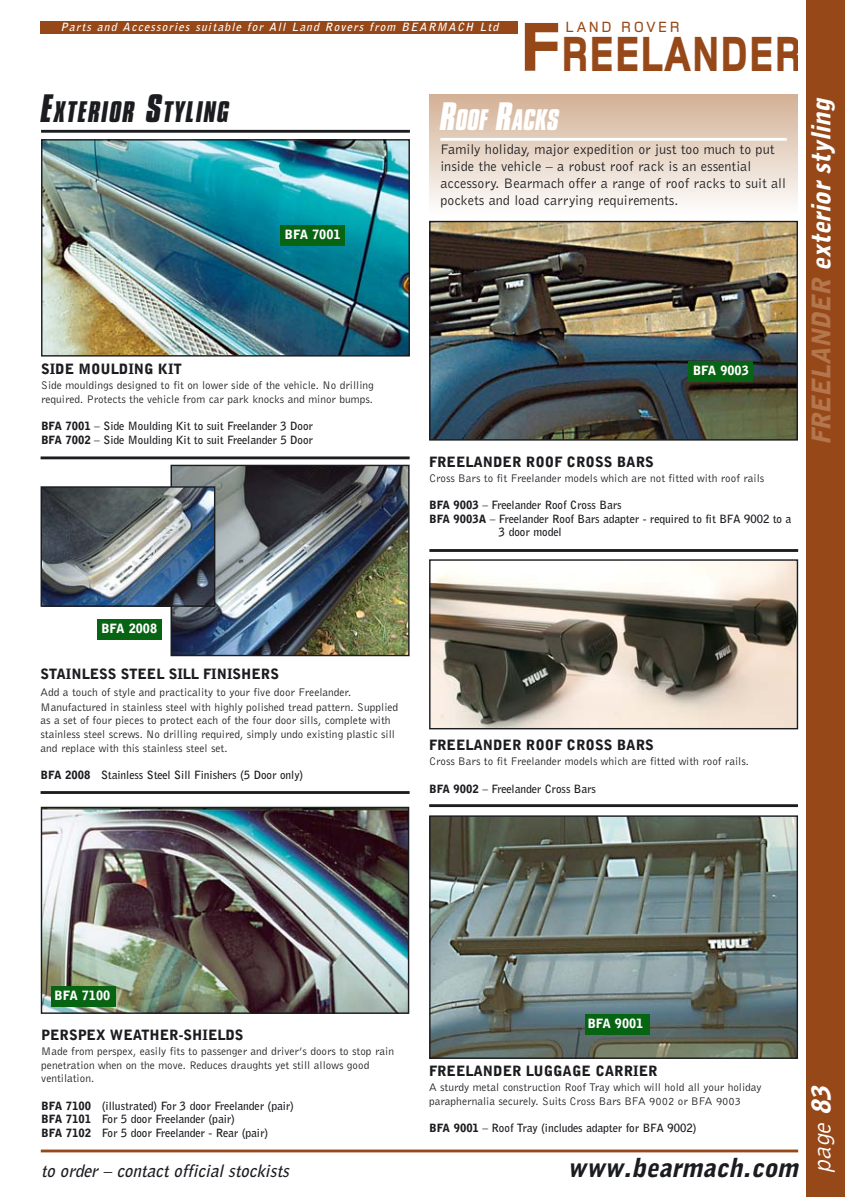
<style>
.page{position:relative;width:845px;height:1197px;background:#fff}
.page>*{position:absolute;margin:0;border:0;box-sizing:border-box;transform-origin:0 0}
.t1{font:800 51.2px "Foundry Monoline";letter-spacing:.025em;color:#964819;scale:.8 1}
.t2{font:italic 900 25.6px "Bell Gothic BT";color:#fff}
.t3{font:italic 900 25.6px "Bell Gothic BT";color:#1b1c20}
.t4{font:italic 700 25.6px "Compacta BT";letter-spacing:.06em;color:#1b1c20}
.t5{font:italic 700 25.6px "Compacta BT";color:#fff}
.t6{font:italic 25.6px "Bell Gothic BT";color:#fff}
.t7{font:italic 700 17px "Bell Gothic BT";color:#1b1c20}
.t8{font:500 15.4px "Foundry Monoline";letter-spacing:.17em;color:#964819}
.t9{font:14.2px/17px "Bell Gothic BT";color:#1b1c20}
.t10{font:900 14.2px "Bell Gothic BT";color:#1b1c20}
.t11{font:900 12.8px "Bell Gothic BT";color:#fff}
.t12{font:11.4px/13.6px "Bell Gothic BT";color:#1b1c20}
.t13{font:700 11.4px/13.6px "Bell Gothic BT";color:#1b1c20}
.t14{font:italic 700 11.4px "Bell Gothic BT";letter-spacing:.11em;color:#fff}
.s1{font-size:71.6px}
.s2{font-size:34px}
.s3{font-weight:900}
.s4{color:#b4764d}
</style>
<div class="page">
<img style="left:40px;top:0;width:804px;height:1197px">
<p class="t14" style="left:60px;top:23px;width:439px">Parts and Accessories suitable for All Land Rovers from BEARMACH Ltd</p>
<h3 class="t8" style="left:565px;top:21px;width:116px">LAND ROVER</h3>
<h1 class="t1" style="left:519px;top:35px;width:354px"><span class="s1">F</span>REELANDER</h1>
<h2 class="t4" style="left:41px;top:101px;width:190px"><span class="s2">E</span>XTERIOR <span class="s2">S</span>TYLING</h2>
<p class="t11" style="left:284px;top:230px;width:57px">BFA 7001</p>
<p class="t10" style="left:41px;top:364px;width:142px">SIDE MOULDING KIT</p>
<p class="t12" style="left:41px;top:379px;width:334px">Side mouldings designed to fit on lower side of the vehicle. No drilling required. Protects the vehicle from car park knocks and minor bumps.</p>
<p class="t13" style="left:41px;top:420px;width:273px"><span class="s3">BFA 7001</span> – Side Moulding Kit to suit Freelander 3 Door<br><span class="s3">BFA 7002</span> – Side Moulding Kit to suit Freelander 5 Door</p>
<h2 class="t5" style="left:440px;top:109px;width:120px"><span class="s2">R</span>OOF <span class="s2">R</span>ACKS</h2>
<p class="t9" style="left:440px;top:141px;width:347px">Family holiday, major expedition or just too much to put inside the vehicle – a robust roof rack is an essential accessory. Bearmach offer a range of roof racks to suit all pockets and load carrying requirements.</p>
<p class="t11" style="left:692px;top:365px;width:57px">BFA 9003</p>
<p class="t10" style="left:429px;top:456px;width:226px">FREELANDER ROOF CROSS BARS</p>
<p class="t12" style="left:429px;top:472px;width:336px">Cross Bars to fit Freelander models which are not fitted with roof rails</p>
<p class="t13" style="left:429px;top:499px;width:194px"><span class="s3">BFA 9003</span> – Freelander Roof Cross Bars</p>
<p class="t13" style="left:429px;top:513px;width:363px"><span class="s3">BFA 9003A</span> – Freelander Roof Bars adapter - required to fit BFA 9002 to a</p>
<p class="t13" style="left:498px;top:526px;width:64px">3 door model</p>
<h2 class="t2" style="left:810px;top:445px;width:348px;rotate:-90deg"><span class="s4">FREELANDER</span> exterior styling</h2>
<p class="t11" style="left:101px;top:623px;width:57px">BFA 2008</p>
<p class="t10" style="left:41px;top:668px;width:240px">STAINLESS STEEL SILL FINISHERS</p>
<p class="t12" style="left:41px;top:685px;width:359px;line-height:15px">Add a touch of style and practicality to your five door Freelander.<br>Manufactured in stainless steel with highly polished tread pattern. Supplied</p>
<p class="t12" style="left:41px;top:714px;width:356px">as a set of four pieces to protect each of the four door sills, complete with stainless steel screws. No drilling required, simply undo existing plastic sill and replace with this stainless steel set.</p>
<p class="t13" style="left:41px;top:769px;width:264px"><span class="s3">BFA 2008</span> Stainless Steel Sill Finishers (5 Door only)</p>
<p class="t10" style="left:429px;top:740px;width:226px">FREELANDER ROOF CROSS BARS</p>
<p class="t12" style="left:429px;top:755px;width:321px">Cross Bars to fit Freelander models which are fitted with roof rails.</p>
<p class="t13" style="left:429px;top:782px;width:168px"><span class="s3">BFA 9002</span> – Freelander Cross Bars</p>
<p class="t11" style="left:54px;top:990px;width:57px">BFA 7100</p>
<p class="t10" style="left:41px;top:1029px;width:204px">PERSPEX WEATHER-SHIELDS</p>
<p class="t12" style="left:41px;top:1045px;width:354px">Made from perspex, easily fits to passenger and driver’s doors to stop rain penetration when on the move. Reduces draughts yet still allows good ventilation.</p>
<p class="t13" style="left:41px;top:1099px;width:254px"><span class="s3">BFA 7100</span> (illustrated) For 3 door Freelander (pair)<br><span class="s3">BFA 7101</span> For 5 door Freelander (pair)<br><span class="s3">BFA 7102</span> For 5 door Freelander - Rear (pair)</p>
<p class="t11" style="left:587px;top:1018px;width:57px">BFA 9001</p>
<p class="t10" style="left:429px;top:1065px;width:230px">FREELANDER LUGGAGE CARRIER</p>
<p class="t12" style="left:429px;top:1081px;width:334px">A sturdy metal construction Roof Tray which will hold all your holiday paraphernalia securely. Suits Cross Bars BFA 9002 or BFA 9003</p>
<p class="t13" style="left:429px;top:1122px;width:269px"><span class="s3">BFA 9001</span> – Roof Tray (includes adapter for BFA 9002)</p>
<h3 class="t7" style="left:41px;top:1164px;width:249px">to order – contact official stockists</h3>
<h2 class="t3" style="left:567px;top:1157px;width:232px">www.bearmach.com</h2>
<h2 class="t6" style="left:812px;top:1173px;width:87px;rotate:-90deg">page <span class="s3">83</span></h2>
</div>
